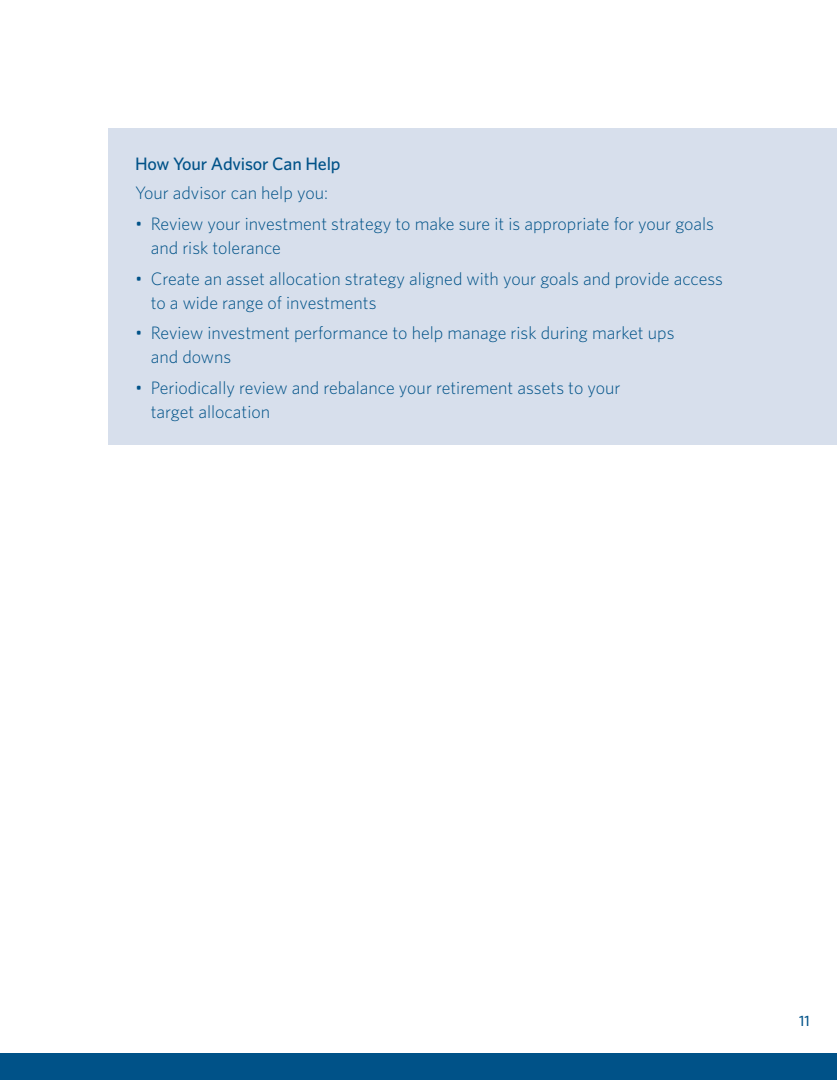
<style>
.page{position:relative;width:837px;height:1080px;background:#fff}
.page>*{position:absolute;margin:0;border:0;box-sizing:border-box;transform-origin:0 0}
.t1{font:300 18px/24px "Whitney";color:#005288}
.t2{font:500 18px "Whitney";letter-spacing:-.01em;color:#005288}
.t3{font:500 15px "Whitney";color:#005288}
</style>
<div class="page">
<div style="left:0;top:1053px;width:837px;height:27px;background:#005288"></div>
<div style="left:108px;top:128px;width:729px;height:317px;background:#d7dfec"></div>
<p class="t2" style="left:135px;top:151px;width:207px">How Your Advisor Can Help</p>
<p class="t1" style="left:135px;top:180px;width:195px">Your advisor can help you:</p>
<p class="t1" style="left:151px;top:211px;width:565px;text-indent:-16px">• Review your investment strategy to make sure it is appropriate for your goals and risk tolerance</p>
<p class="t1" style="left:151px;top:266px;width:574px;text-indent:-16px">• Create an asset allocation strategy aligned with your goals and provide access to a wide range of investments</p>
<p class="t1" style="left:151px;top:320px;width:525px;text-indent:-16px">• Review investment performance to help manage risk during market ups and downs</p>
<p class="t1" style="left:151px;top:375px;width:471px;text-indent:-16px">• Periodically review and rebalance your retirement assets to your target allocation</p>
<p class="t3" style="left:799px;top:1011px;width:12px">11</p>
</div>
